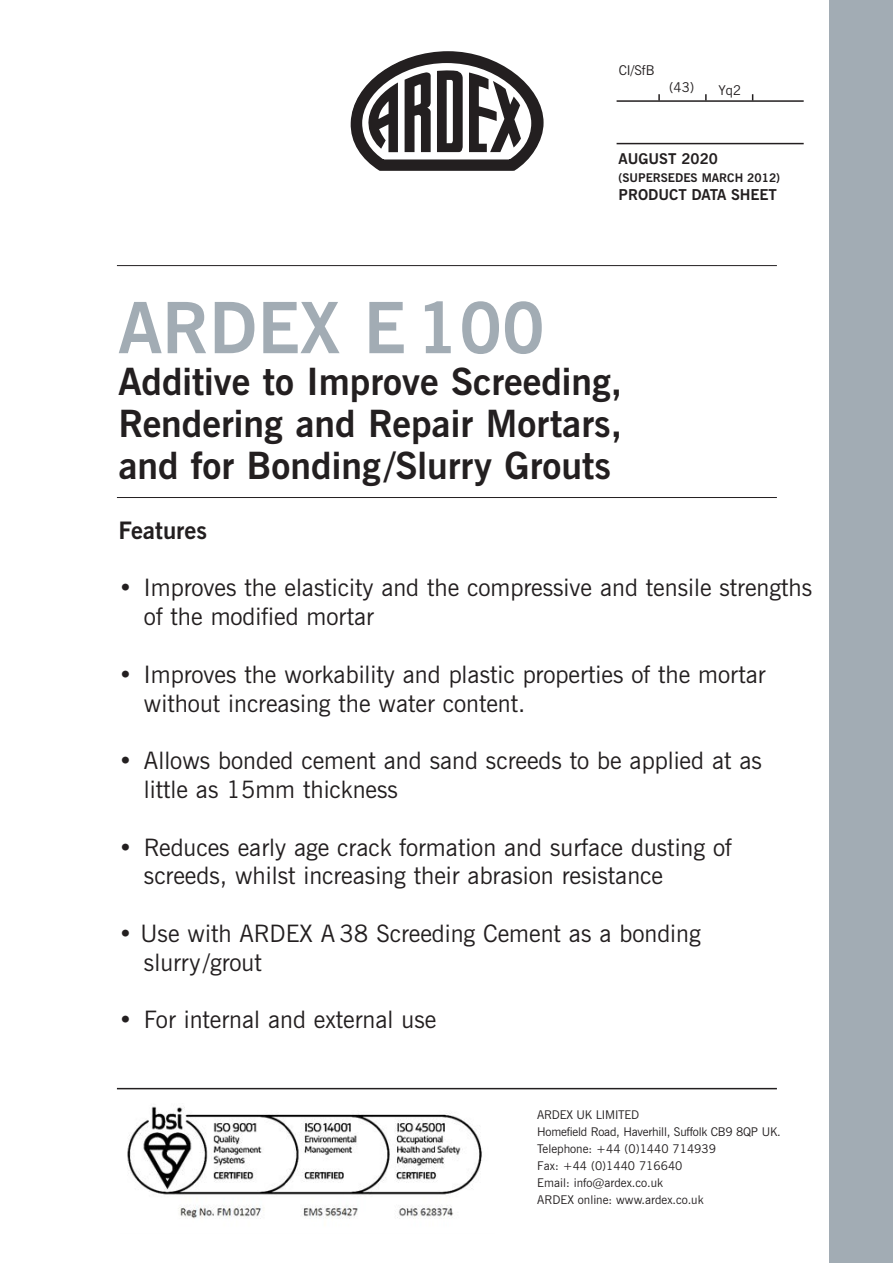
<style>
.page{position:relative;width:893px;height:1263px;background:#fff}
.page>*{position:absolute;margin:0;border:0;box-sizing:border-box;transform-origin:0 0}
.t1{font:700 70.5px "News Gothic BT";color:#a2acb4}
.t2{font:700 37.5px/42px "News Gothic BT";color:#231f20;text-align:justify}
.t3{font:24px/28.8px "News Gothic BT";color:#231f20}
.t4{font:700 24px "News Gothic BT";color:#231f20}
.t5{font:700 15px "News Gothic BT";color:#231f20}
.t6{font:13.5px "News Gothic BT";color:#231f20}
.t7{font:12px/17.1px "News Gothic BT";color:#231f20}
.t8{font:700 12px "News Gothic BT";color:#231f20}
</style>
<div class="page">
<div style="left:829px;top:0;width:64px;height:1263px;background:#a2acb4"></div>
<hr style="left:617px;top:100px;width:187px;height:2px;background:#231f20">
<hr style="left:617px;top:143px;width:187px;height:1px;background:#231f20">
<svg style="left:658px;top:94px;width:2px;height:7px"></svg>
<svg style="left:705px;top:94px;width:2px;height:7px"></svg>
<svg style="left:350px;top:51px;width:194px;height:120px"></svg>
<hr style="left:117px;top:265px;width:660px;height:1px;background:#231f20">
<hr style="left:117px;top:497px;width:660px;height:1px;background:#231f20">
<hr style="left:117px;top:1088px;width:660px;height:1px;background:#231f20">
<img style="left:127px;top:1106px;width:355px;height:113px">
<p class="t6" style="left:619px;top:65px;width:37px">CI/SfB</p>
<p class="t6" style="left:669px;top:82px;width:73px">(43) Yq2</p>
<p class="t5" style="left:619px;top:149px;width:101px">AUGUST 2020</p>
<p class="t8" style="left:619px;top:173px;width:163px">(SUPERSEDES MARCH 2012)</p>
<p class="t5" style="left:619px;top:189px;width:160px">PRODUCT DATA SHEET</p>
<h1 class="t1" style="left:118px;top:302px;width:428px">ARDEX E 100</h1>
<h2 class="t2" style="left:118px;top:365px;width:505px">Additive to Improve Screeding, Rendering and Repair Mortars, and for Bonding/Slurry Grouts</h2>
<p class="t4" style="left:118px;top:521px;width:90px">Features</p>
<p class="t3" style="left:144px;top:575px;width:670px;text-indent:-26px">• Improves the elasticity and the compressive and tensile strengths of the modified mortar</p>
<p class="t3" style="left:144px;top:662px;width:623px;text-indent:-26px">• Improves the workability and plastic properties of the mortar without increasing the water content.</p>
<p class="t3" style="left:144px;top:748px;width:620px;text-indent:-26px">• Allows bonded cement and sand screeds to be applied at as little as 15mm thickness</p>
<p class="t3" style="left:144px;top:835px;width:589px;text-indent:-26px">• Reduces early age crack formation and surface dusting of screeds, whilst increasing their abrasion resistance</p>
<p class="t3" style="left:144px;top:921px;width:558px;text-indent:-26px">• Use with ARDEX A 38 Screeding Cement as a bonding slurry/grout</p>
<p class="t3" style="left:118px;top:1007px;width:319px">• For internal and external use</p>
<p class="t7" style="left:537px;top:1107px;width:245px">ARDEX UK LIMITED<br>Homefield Road, Haverhill, Suffolk CB9 8QP UK.<br>Telephone: +44 (0)1440 714939<br>Fax: +44 (0)1440 716640<br>Email: info@ardex.co.uk<br>ARDEX online: www.ardex.co.uk</p>
</div>
